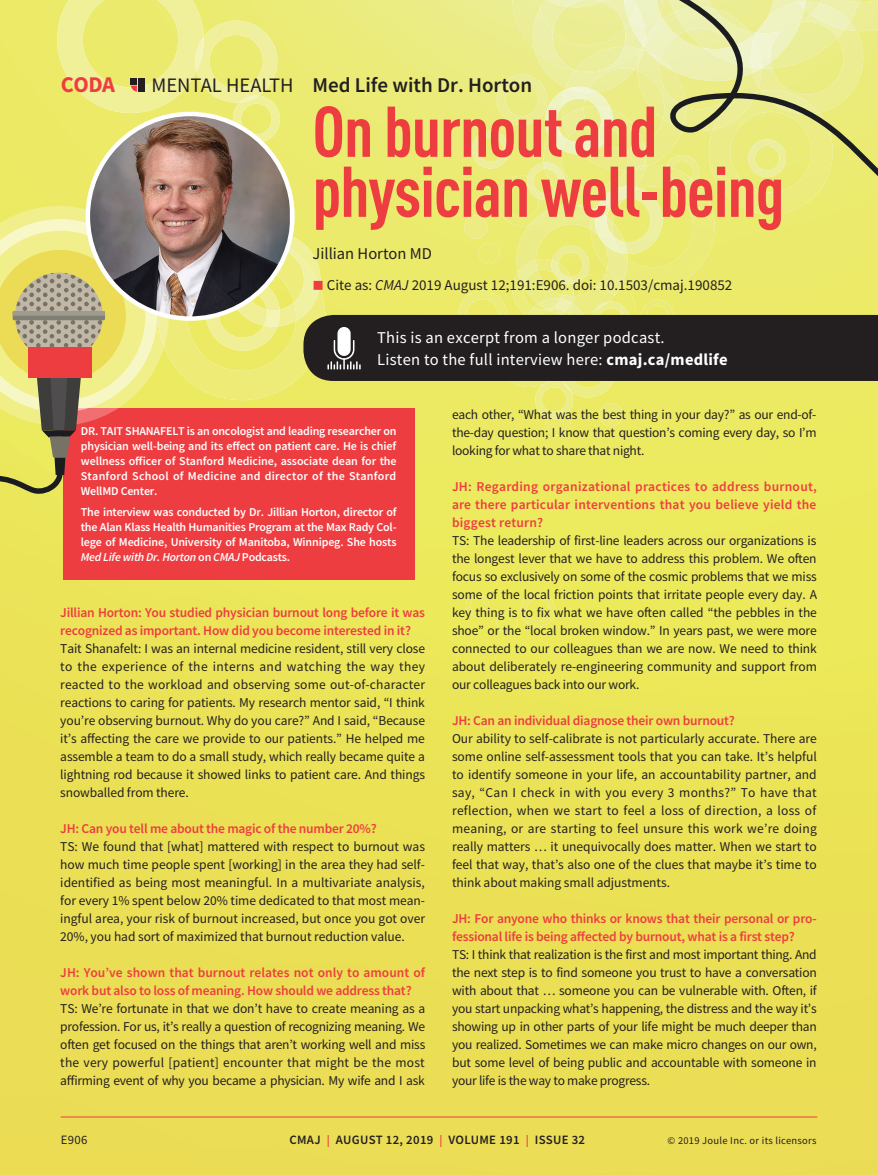
<style>
.page{position:relative;width:878px;height:1175px;background:#fff}
.page>*{position:absolute;margin:0;border:0;box-sizing:border-box;transform-origin:0 0}
.t1{font:700 condensed 70.5px/60px "DIN Pro";letter-spacing:-.015em;color:#ee3d40}
.t2{font:700 22.5px "Source Sans Pro";color:#ee3d40}
.t3{font:600 21px "Source Sans Pro";color:#231f20}
.t4{font:16.5px/22.5px "Source Sans Pro";letter-spacing:.015em;color:#fff}
.t5{font:16.5px "Source Sans Pro";color:#231f20}
.t6{font:15px "Source Sans Pro";color:#231f20}
.t7{font:13.5px/18px "Source Sans Pro";letter-spacing:-.01em;color:#231f20;text-align:justify}
.t8{font:600 13.5px/18px "Source Sans Pro";letter-spacing:-.015em;color:#ee3d40}
.t9{font:600 12.75px "Source Sans Pro";letter-spacing:.025em;color:#231f20}
.t10{font:12.75px "Source Sans Pro";color:#231f20}
.t11{font:600 12px/15px "Source Sans Pro";letter-spacing:-.015em;color:#fff;text-align:justify}
.t12{font:10.5px "Source Sans Pro";letter-spacing:.025em;color:#231f20}
.s1{font-weight:400;font-size:20.55px}
.s2{color:#ee3d40}
.s3{font-style:italic}
.s4{font-weight:700}
.s5{font-size:12px;color:#ee3d40}
</style>
<div class="page">
<img style="left:0;top:0;width:71px;height:1174px">
<img style="left:649px;top:222px;width:229px;height:952px">
<img style="left:273px;top:17px;width:289px;height:258px">
<div style="left:71px;top:113px;width:105px;height:1061px;background:#ebdf55"></div>
<img style="left:597px;top:392px;width:52px;height:782px">
<img style="left:282px;top:392px;width:315px;height:782px">
<div style="left:176px;top:400px;width:52px;height:774px;background:#ebdf55"></div>
<div style="left:228px;top:400px;width:54px;height:774px;background:#ebe055"></div>
<img style="left:550px;top:90px;width:12px;height:17px">
<img style="left:516px;top:209px;width:74px;height:50px">
<img style="left:494px;top:74px;width:56px;height:51px">
<img style="left:573px;top:392px;width:44px;height:5px">
<img style="left:533px;top:392px;width:40px;height:25px">
<img style="left:470px;top:131px;width:41px;height:37px">
<img style="left:552px;top:246px;width:38px;height:28px">
<img style="left:527px;top:162px;width:16px;height:14px">
<img style="left:534px;top:71px;width:32px;height:16px">
<img style="left:598px;top:403px;width:25px;height:23px">
<img style="left:463px;top:215px;width:25px;height:24px">
<img style="left:510px;top:259px;width:61px;height:16px">
<img style="left:518px;top:260px;width:19px;height:15px">
<img style="left:551px;top:260px;width:22px;height:15px">
<img style="left:519px;top:592px;width:37px;height:35px">
<img style="left:544px;top:411px;width:27px;height:24px">
<img style="left:547px;top:411px;width:19px;height:7px">
<img style="left:464px;top:594px;width:26px;height:23px">
<img style="left:562px;top:87px;width:72px;height:20px">
<img style="left:562px;top:88px;width:25px;height:19px">
<img style="left:566px;top:71px;width:68px;height:17px">
<img style="left:568px;top:87px;width:21px;height:5px">
<img style="left:627px;top:222px;width:91px;height:53px">
<img style="left:590px;top:209px;width:37px;height:65px">
<img style="left:596px;top:209px;width:44px;height:34px">
<img style="left:593px;top:210px;width:29px;height:43px">
<img style="left:543px;top:107px;width:91px;height:102px">
<img style="left:548px;top:107px;width:65px;height:43px">
<img style="left:574px;top:205px;width:18px;height:4px">
<img style="left:543px;top:162px;width:23px;height:33px">
<img style="left:562px;top:108px;width:72px;height:63px">
<img style="left:593px;top:167px;width:41px;height:42px">
<img style="left:596px;top:186px;width:38px;height:23px">
<img style="left:626px;top:165px;width:8px;height:6px">
<img style="left:509px;top:0;width:125px;height:70px">
<img style="left:532px;top:8px;width:102px;height:63px">
<img style="left:629px;top:5px;width:5px;height:40px">
<img style="left:575px;top:71px;width:49px;height:1px">
<img style="left:575px;top:47px;width:59px;height:24px">
<img style="left:78px;top:0;width:195px;height:134px">
<img style="left:494px;top:176px;width:53px;height:50px">
<img style="left:528px;top:212px;width:17px;height:13px">
<img style="left:527px;top:176px;width:20px;height:24px">
<img style="left:477px;top:243px;width:24px;height:21px">
<img style="left:495px;top:611px;width:24px;height:22px">
<img style="left:50px;top:0;width:154px;height:113px">
<img style="left:196px;top:21px;width:85px;height:82px">
<img style="left:195px;top:37px;width:9px;height:35px">
<img style="left:230px;top:96px;width:52px;height:18px">
<img style="left:240px;top:95px;width:19px;height:7px">
<img style="left:169px;top:233px;width:158px;height:167px">
<img style="left:229px;top:235px;width:91px;height:86px">
<hr style="left:61px;top:1116px;width:756px;height:1px;background:#ee3d40">
<svg style="left:303px;top:275px;width:575px;height:117px;background:#7d7a44"></svg>
<div style="left:63px;top:408px;width:351px;height:171px;background:#ee3d40"></div>
<svg style="left:131px;top:78px;width:13px;height:14px"></svg>
<svg style="left:0;top:206px;width:169px;height:291px"></svg>
<img style="left:88px;top:114px;width:202px;height:204px">
<svg style="left:634px;top:0;width:244px;height:222px;background:#e2e489"></svg>
<h2 class="t2" style="left:61px;top:69px;width:56px">CODA</h2>
<h3 class="t3" style="left:151px;top:71px;width:382px"><span class="s1">MENTAL HEALTH</span> Med Life with Dr. Horton</h3>
<h1 class="t1" style="left:312px;top:96px;width:473px">On burnout and physician well-being</h1>
<p class="t5" style="left:312px;top:243px;width:121px">Jillian Horton MD</p>
<p class="t6" style="left:312px;top:276px;width:421px"><span class="s2">■</span> Cite as: <span class="s3">CMAJ</span> 2019 August 12;191:E906. doi: 10.1503/cmaj.190852</p>
<p class="t4" style="left:377px;top:326px;width:352px">This is an excerpt from a longer podcast.<br>Listen to the full interview here: <span class="s4">cmaj.ca/medlife</span></p>
<p class="t11" style="left:81px;top:423px;width:317px">DR. TAIT SHANAFELT is an oncologist and leading researcher on physician well-being and its effect on patient care. He is chief wellness officer of Stanford Medicine, associate dean for the Stanford School of Medicine and director of the Stanford WellMD Center.</p>
<p class="t11" style="left:81px;top:504px;width:317px">The interview was conducted by Dr. Jillian Horton, director of the Alan Klass Health Humanities Program at the Max Rady Col&shy;lege of Medicine, University of Manitoba, Winnipeg. She hosts <span class="s3">Med Life with Dr. Horton</span> on <span class="s3">CMAJ</span> Podcasts.</p>
<p class="t8" style="left:60px;top:603px;width:366px">Jillian Horton: You studied physician burnout long before it was recognized as important. How did you become interested in it?</p>
<p class="t7" style="left:60px;top:639px;width:366px">Tait Shanafelt: I was an internal medicine resident, still very close to the experience of the interns and watching the way they reacted to the workload and observing some out-of-character reactions to caring for patients. My research mentor said, “I think you’re observing burnout. Why do you care?” And I said, “Because it’s affecting the care we provide to our patients.” He helped me assemble a team to do a small study, which really became quite a lightning rod because it showed links to patient care. And things snowballed from there.</p>
<p class="t8" style="left:60px;top:819px;width:318px">JH: Can you tell me about the magic of the number 20%?</p>
<p class="t7" style="left:60px;top:837px;width:366px">TS: We found that [what] mattered with respect to burnout was how much time people spent [working] in the area they had self&shy;identified as being most meaningful. In a multivariate analysis, for every 1% spent below 20% time dedicated to that most mean&shy;ingful area, your risk of burnout increased, but once you got over 20%, you had sort of maximized that burnout reduction value.</p>
<p class="t8" style="left:60px;top:963px;width:366px">JH: You’ve shown that burnout relates not only to amount of work but also to loss of meaning. How should we address that?</p>
<p class="t7" style="left:60px;top:999px;width:366px">TS: We’re fortunate in that we don’t have to create meaning as a profession. For us, it’s really a question of recognizing meaning. We often get focused on the things that aren’t working well and miss the very powerful [patient] encounter that might be the most affirming event of why you became a physician. My wife and I ask</p>
<p class="t7" style="left:452px;top:405px;width:366px">each other, “What was the best thing in your day?” as our end-of&shy;the-day question; I know that question’s coming every day, so I’m looking for what to share that night.</p>
<p class="t8" style="left:452px;top:477px;width:366px;text-align:justify">JH: Regarding organizational practices to address burnout, are there particular interventions that you believe yield the biggest return?</p>
<p class="t7" style="left:452px;top:531px;width:366px">TS: The leadership of first-line leaders across our organizations is the longest lever that we have to address this problem. We often focus so exclusively on some of the cosmic problems that we miss some of the local friction points that irritate people every day. A key thing is to fix what we have often called “the pebbles in the shoe” or the “local broken window.” In years past, we were more connected to our colleagues than we are now. We need to think about deliberately re-engineering community and support from our colleagues back into our work.</p>
<p class="t8" style="left:452px;top:711px;width:284px">JH: Can an individual diagnose their own burnout?</p>
<p class="t7" style="left:452px;top:729px;width:366px">Our ability to self-calibrate is not particularly accurate. There are some online self-assessment tools that you can take. It’s helpful to identify someone in your life, an accountability partner, and say, “Can I check in with you every 3 months?” To have that reflection, when we start to feel a loss of direction, a loss of meaning, or are starting to feel unsure this work we’re doing really matters … it unequivocally does matter. When we start to feel that way, that’s also one of the clues that maybe it’s time to think about making small adjustments.</p>
<p class="t8" style="left:452px;top:909px;width:366px">JH: For anyone who thinks or knows that their personal or pro&shy;fessional life is being affected by burnout, what is a first step?</p>
<p class="t7" style="left:452px;top:945px;width:366px">TS: I think that realization is the first and most important thing. And the next step is to find someone you trust to have a conversation with about that … someone you can be vulnerable with. Often, if you start unpacking what’s happening, the distress and the way it’s showing up in other parts of your life might be much deeper than you realized. Sometimes we can make micro changes on our own, but some level of being public and accountable with someone in your life is the way to make progress.</p>
<p class="t10" style="left:61px;top:1132px;width:28px">E906</p>
<p class="t9" style="left:289px;top:1131px;width:297px">CMAJ <span class="s5">|</span> AUGUST 12, 2019 <span class="s5">|</span> VOLUME 191 <span class="s5">|</span> ISSUE 32</p>
<p class="t12" style="left:667px;top:1134px;width:150px">© 2019 Joule Inc. or its licensors</p>
</div>
